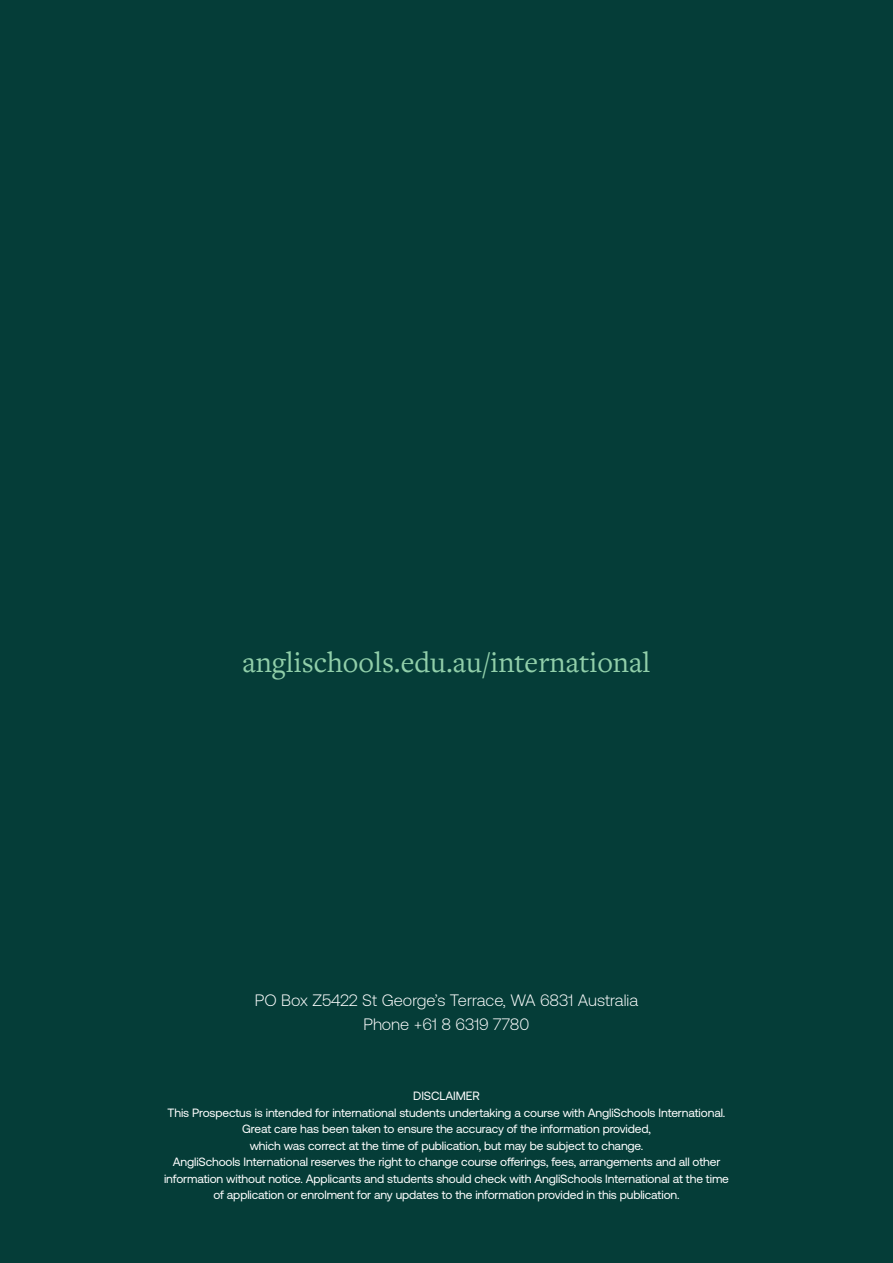
<style>
.page{position:relative;width:893px;height:1263px;background:#053d38}
.page>*{position:absolute;margin:0;border:0;box-sizing:border-box;transform-origin:0 0}
.t1{font:30px "Freight Text Pro";color:#91cfaa}
.t2{font:300 16.5px/24px "Aeonik";color:#fff;text-align:center}
.t3{font:12px/16.5px "Aeonik";letter-spacing:-.01em;color:#fff;text-align:center}
</style>
<div class="page">
<h1 class="t1" style="left:242px;top:642px;width:410px">anglischools.edu.au/international</h1>
<h2 class="t2" style="left:255px;top:988px;width:385px">PO Box Z5422 St George’s Terrace, WA 6831 Australia<br>Phone +61 8 6319 7780</h2>
<p class="t3" style="left:164px;top:1088px;width:566px">DISCLAIMER<br>This Prospectus is intended for international students undertaking a course with AngliSchools International.<br>Great care has been taken to ensure the accuracy of the information provided,<br>which was correct at the time of publication, but may be subject to change.<br>AngliSchools International reserves the right to change course offerings, fees, arrangements and all other information without notice. Applicants and students should check with AngliSchools International at the time of application or enrolment for any updates to the information provided in this publication.</p>
</div>
